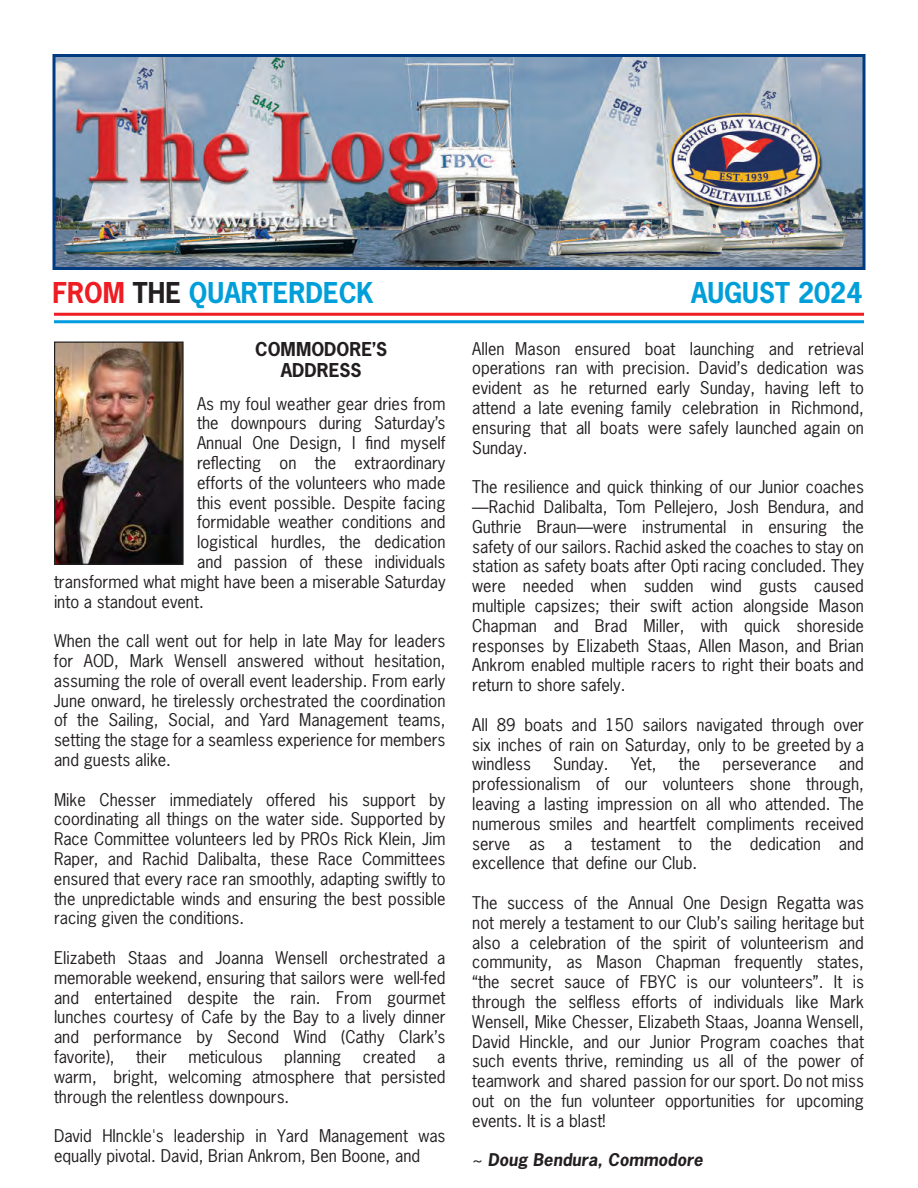
<style>
.page{position:relative;width:918px;height:1188px;background:#fff}
.page>*{position:absolute;margin:0;border:0;box-sizing:border-box;transform-origin:0 0}
.t1{font:700 27px "News Gothic Std";color:#009fd9;scale:.96 1}
.t2{font:700 18px/21.6px "News Gothic Std";color:#231f20;text-align:center}
.t3{font:16.5px/19.8px "News Gothic Std";color:#231f20;text-align:justify}
.t4{font:italic 700 16.5px "News Gothic Std";color:#231f20}
.s1{color:#ee1d23}
.s2{color:#231f20}
.s3{font-weight:400;font-style:normal}
</style>
<div class="page">
<img style="left:56px;top:58px;width:806px;height:208px">
<div style="left:52px;top:54px;width:814px;height:216px;border:3px solid #003b81"></div>
<hr style="left:54px;top:320px;width:810px;height:3px;background:#009bde">
<hr style="left:54px;top:313px;width:810px;height:3px;background:#ee1d23">
<img style="left:56px;top:344px;width:126px;height:219px">
<div style="left:54px;top:342px;width:130px;height:223px;border:1px solid #231f20"></div>
<h1 class="t1" style="left:52px;top:275px;width:336px"><span class="s1">FROM</span> <span class="s2">THE</span> QUARTERDECK</h1>
<h1 class="t1" style="left:691px;top:275px;width:180px">AUGUST 2024</h1>
<p class="t3" style="left:472px;top:338px;width:393px">Allen Mason ensured boat launching and retrieval operations ran with precision. David’s dedication was evident as he returned early Sunday, having left to attend a late evening family celebration in Richmond, ensuring that all boats were safely launched again on Sunday.</p>
<p class="t3" style="left:472px;top:477px;width:393px">The resilience and quick thinking of our Junior coaches —Rachid Dalibalta, Tom Pellejero, Josh Bendura, and Guthrie Braun—were instrumental in ensuring the safety of our sailors. Rachid asked the coaches to stay on station as safety boats after Opti racing concluded. They were needed when sudden wind gusts caused multiple capsizes; their swift action alongside Mason Chapman and Brad Miller, with quick shoreside responses by Elizabeth Staas, Allen Mason, and Brian Ankrom enabled multiple racers to right their boats and return to shore safely.</p>
<p class="t3" style="left:472px;top:715px;width:393px">All 89 boats and 150 sailors navigated through over six inches of rain on Saturday, only to be greeted by a windless</p>
<p class="t2" style="left:255px;top:338px;width:134px">COMMODORE’S<br>ADDRESS</p>
<p class="t3" style="left:197px;top:393px;width:250px">As my foul weather gear dries from</p>
<p class="t3" style="left:197px;top:413px;width:250px">the downpours during Saturday’s</p>
<p class="t3" style="left:197px;top:433px;width:250px">Annual One Design, I find myself</p>
<p class="t3" style="left:197px;top:453px;width:250px">reflecting on the extraordinary</p>
<p class="t3" style="left:197px;top:472px;width:250px">efforts of the volunteers who made</p>
<p class="t3" style="left:197px;top:492px;width:250px">this event possible. Despite facing</p>
<p class="t3" style="left:197px;top:512px;width:250px">formidable weather conditions and</p>
<p class="t3" style="left:197px;top:532px;width:250px">logistical hurdles, the dedication</p>
<p class="t3" style="left:197px;top:552px;width:250px">and passion of these individuals</p>
<p class="t3" style="left:54px;top:571px;width:393px">transformed what might have been a miserable Saturday</p>
<p class="t3" style="left:54px;top:591px;width:151px">into a standout event.</p>
<p class="t3" style="left:54px;top:631px;width:393px">When the call went out for help in late May for leaders for AOD, Mark Wensell answered without hesitation, assuming the role of overall event leadership. From early June onward, he tirelessly orchestrated the coordination of the Sailing, Social, and Yard Management teams, setting the stage for a seamless experience for members and guests alike.</p>
<p class="t3" style="left:54px;top:789px;width:393px">Mike Chesser immediately offered his support by coordinating all things on the water side. Supported by Race Committee volunteers led by PROs Rick Klein, Jim Raper, and Rachid Dalibalta, these Race Committees ensured that every race ran smoothly, adapting swiftly to the unpredictable winds and ensuring the best possible racing given the conditions.</p>
<p class="t3" style="left:54px;top:948px;width:393px">Elizabeth Staas and Joanna Wensell orchestrated a memorable weekend, ensuring that sailors were well-fed and entertained despite the rain. From gourmet lunches courtesy of Cafe by the Bay to a lively dinner and performance by Second Wind (Cathy Clark’s favorite),</p>
<p class="t3" style="left:553px;top:754px;width:57px">Sunday.</p>
<p class="t3" style="left:631px;top:754px;width:27px">Yet,</p>
<p class="t3" style="left:679px;top:754px;width:23px">the</p>
<p class="t3" style="left:723px;top:754px;width:96px">perseverance</p>
<p class="t3" style="left:472px;top:754px;width:393px;text-indent:367px">and professionalism of our volunteers shone through, leaving a lasting impression on all who attended. The numerous smiles and heartfelt compliments received serve as a testament to the dedication and excellence that define our Club.</p>
<p class="t3" style="left:472px;top:893px;width:393px">The success of the Annual One Design Regatta was not merely a testament to our Club’s sailing heritage but also a celebration of the spirit of volunteerism and community, as Mason Chapman frequently states, “the secret sauce of FBYC is our volunteers”. It is through the selfless efforts of individuals like Mark Wensell, Mike Chesser, Elizabeth Staas, Joanna Wensell, David Hinckle, and our Junior Program coaches that such events thrive, reminding us all of the power of teamwork and shared passion for our sport. Do not miss out on the fun volunteer opportunities for upcoming events. It is a blast!</p>
<p class="t4" style="left:472px;top:1149px;width:232px"><span class="s3">~</span> Doug Bendura, Commodore</p>
<p class="t3" style="left:136px;top:1047px;width:32px">their</p>
<p class="t3" style="left:188px;top:1047px;width:76px">meticulous</p>
<p class="t3" style="left:284px;top:1047px;width:59px">planning</p>
<p class="t3" style="left:363px;top:1047px;width:54px">created</p>
<p class="t3" style="left:54px;top:1047px;width:393px;text-indent:383px">a warm, bright, welcoming atmosphere that persisted through the relentless downpours.</p>
<p class="t3" style="left:54px;top:1125px;width:393px">David HInckle's leadership in Yard Management was equally pivotal. David, Brian Ankrom, Ben Boone, and</p>
</div>
